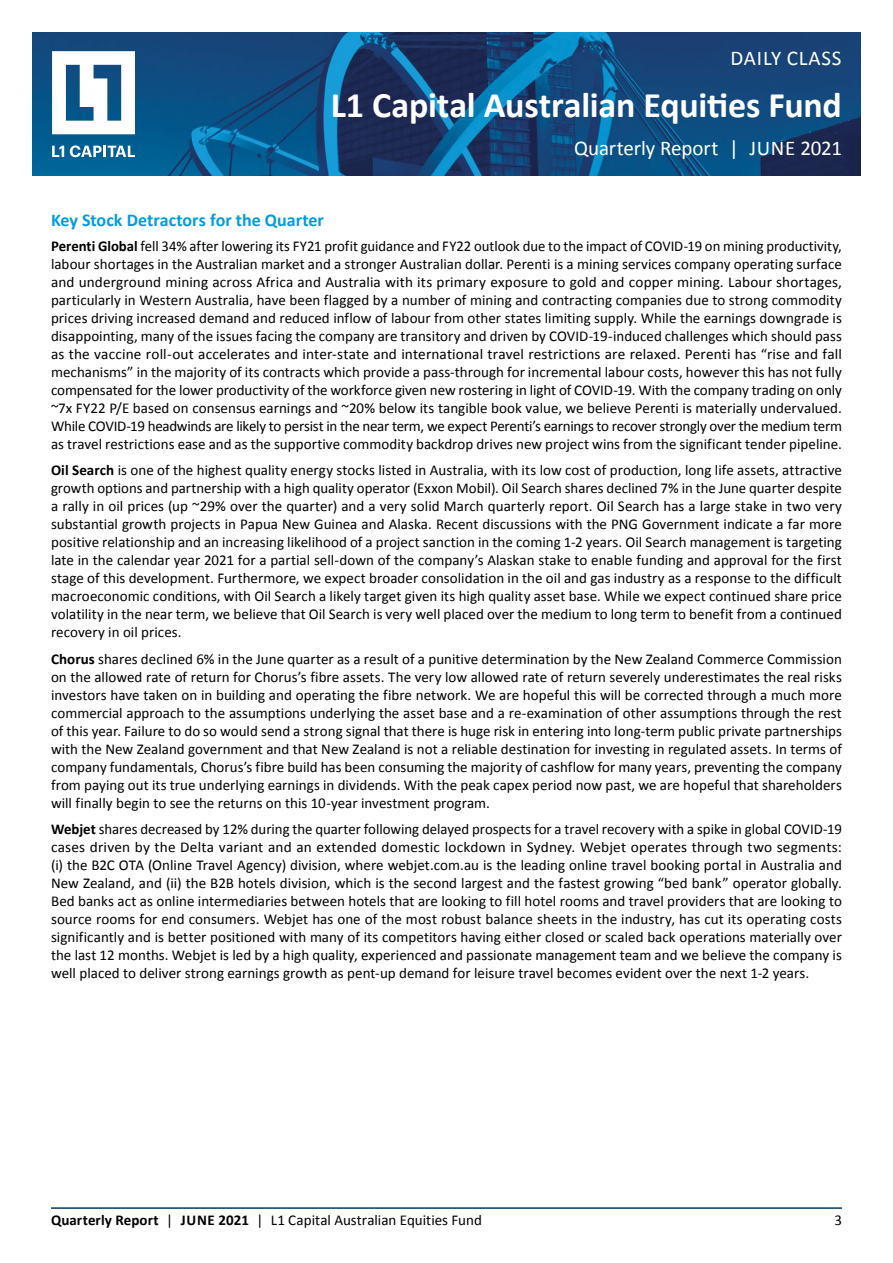
<style>
.page{position:relative;width:893px;height:1263px;background:#fff}
.page>*{position:absolute;margin:0;border:0;box-sizing:border-box;transform-origin:0 0}
.t1{font:700 36px "Calibri";letter-spacing:-.005em;color:#fff}
.t2{font:21px "Calibri";color:#fff}
.t3{font:21px "Calibri";letter-spacing:.04em;color:#fff}
.t4{font:700 18px "Calibri";color:#009ddc}
.t5{font:15px/18px "Calibri";color:#000;text-align:justify}
.s1{font-weight:700}
</style>
<div class="page">
<hr style="left:51px;top:1208px;width:791px;height:1px;background:#003865">
<img style="left:33px;top:33px;width:827px;height:142px">
<svg style="left:52px;top:51px;width:83px;height:83px"></svg>
<svg style="left:52px;top:146px;width:12px;height:11px"></svg>
<svg style="left:70px;top:145px;width:65px;height:12px"></svg>
<h2 class="t3" style="left:730px;top:45px;width:113px">Daily Class</h2>
<h1 class="t1" style="left:331px;top:82px;width:513px">L1 Capital Australian Equities Fund</h1>
<h2 class="t2" style="left:574px;top:135px;width:269px">Quarterly Report | JUNE 2021</h2>
<p class="t4" style="left:51px;top:209px;width:274px">Key Stock Detractors for the Quarter</p>
<p class="t5" style="left:51px;top:237px;width:792px"><span class="s1">Perenti Global</span> fell 34% after lowering its FY21 profit guidance and FY22 outlook due to the impact of COVI D-19 on mining productivity, labour shortages in the Australian market and a stronger Australian dollar. Perenti is a mining services company operating surface and underground mining across Africa and Australia with its primary exposure to gold and copper mining. Labour shortages, particularly in Western Australia, have been flagged by a number of mining and contracting companies due to strong commodity prices driving increased demand and reduced inflow of labour from other states limiting supply. While the earnings downgrade is disappointing, many of the issues facing the company are transitory and driven by COVI D-19-induced challenges which should pass as the vaccine roll-out accelerates and inter-state and international travel restrictions are relaxed. Perenti has “rise and fall mechanisms” in the majority of its contracts which provide a pass-through for incremental labour costs, however this has not fully compensated for the lower productivity of the workforce given new rostering in light of COVI D-19. With the company trading on only ~7x FY22 P/E based on consensus earnings and ~20% below its tangible book value, we believe Perenti is materially undervalued.<br>While COVI D-19 headwinds are likely to persist in the near term, we expect Perenti’s earnings to recover strongly over the medium term as travel restrictions ease and as the supportive commodity backdrop drives new project wins from the significant tender pipeline.</p>
<p class="t5" style="left:51px;top:461px;width:792px"><span class="s1">Oil Search</span> is one of the highest quality energy stocks listed in Australia, with its low cost of production, long life assets, attractive growth options and partnership with a high quality operator (Exxon Mobil). Oil Search shares declined 7% in the June quarter despite a rally in oil prices (up ~29% over the quarter) and a very solid March quarterly report. Oil Search has a large stake in two very substantial growth projects in Papua New Guinea and Alaska. Recent discussions with the PNG Government indicate a far more positive relationship and an increasing likelihood of a project sanction in the coming 1-2 years. Oil Search management is targeting late in the calendar year 2021 for a partial sell-down of the company’s Alaskan stake to enable funding and approval for the first stage of this development. Furthermore, we expect broader consolidation in the oil and gas industry as a response to the difficult macroeconomic conditions, with Oil Search a likely target given its high quality asset base. While we expect continued share price volatility in the near term, we believe that Oil Search is very well placed over the medium to long term to benefit from a continued recovery in oil prices.</p>
<p class="t5" style="left:51px;top:650px;width:792px"><span class="s1">Chorus</span> shares declined 6% in the June quarter as a result of a punitive determination by the New Zealand Commerce Commission on the allowed rate of return for Chorus’s fibre assets. The very low allowed rate of return severely underestimates the real risks investors have taken on in building and operating the fibre network. We are hopeful this will be corrected through a much more commercial approach to the assumptions underlying the asset base and a re-examination of other assumptions through the rest of this year. Failure to do so would send a strong signal that there is huge risk in entering into long-term public private partnerships with the New Zealand government and that New Zealand is not a reliable destination for investing in regulated assets. I n terms of company fundamentals, Chorus’s fibre build has been consuming the majority of cashflow for many years, preventing the company from paying out its true underlying earnings in dividends. With the peak capex period now past, we are hopeful that shareholders will finally begin to see the returns on this 10-year investment program.</p>
<p class="t5" style="left:51px;top:820px;width:792px"><span class="s1">Webjet</span> shares decreased by 12% during the quarter following delayed prospects for a travel recovery with a spike in global COVI D-19 cases driven by the Delta variant and an extended domestic lockdown in Sydney. Webjet operates through two segments: (i) the B2C OTA (Online Travel Agency) division, where webjet.com.au is the leading online travel booking portal in Australia and New Zealand, and (ii) the B2B hotels division, which is the second largest and the fastest growing “bed bank” operator globally.<br>Bed banks act as online intermediaries between hotels that are looking to fill hotel rooms and travel providers that are looking to source rooms for end consumers. Webjet has one of the most robust balance sheets in the industry, has cut its operating costs significantly and is better positioned with many of its competitors having either closed or scaled back operations materially over the last 12 months. Webjet is led by a high quality, experienced and passionate management team and we believe the company is well placed to deliver strong earnings growth as pent-up demand for leisure travel becomes evident over the next 1-2 years.</p>
<p class="t5" style="left:51px;top:1211px;width:432px"><span class="s1">Quarterly Report</span> | <span class="s1">JUNE 2021</span> | L1 Capital Australian Equities Fund</p>
<p class="t5" style="left:834px;top:1211px;width:9px">3</p>
</div>
